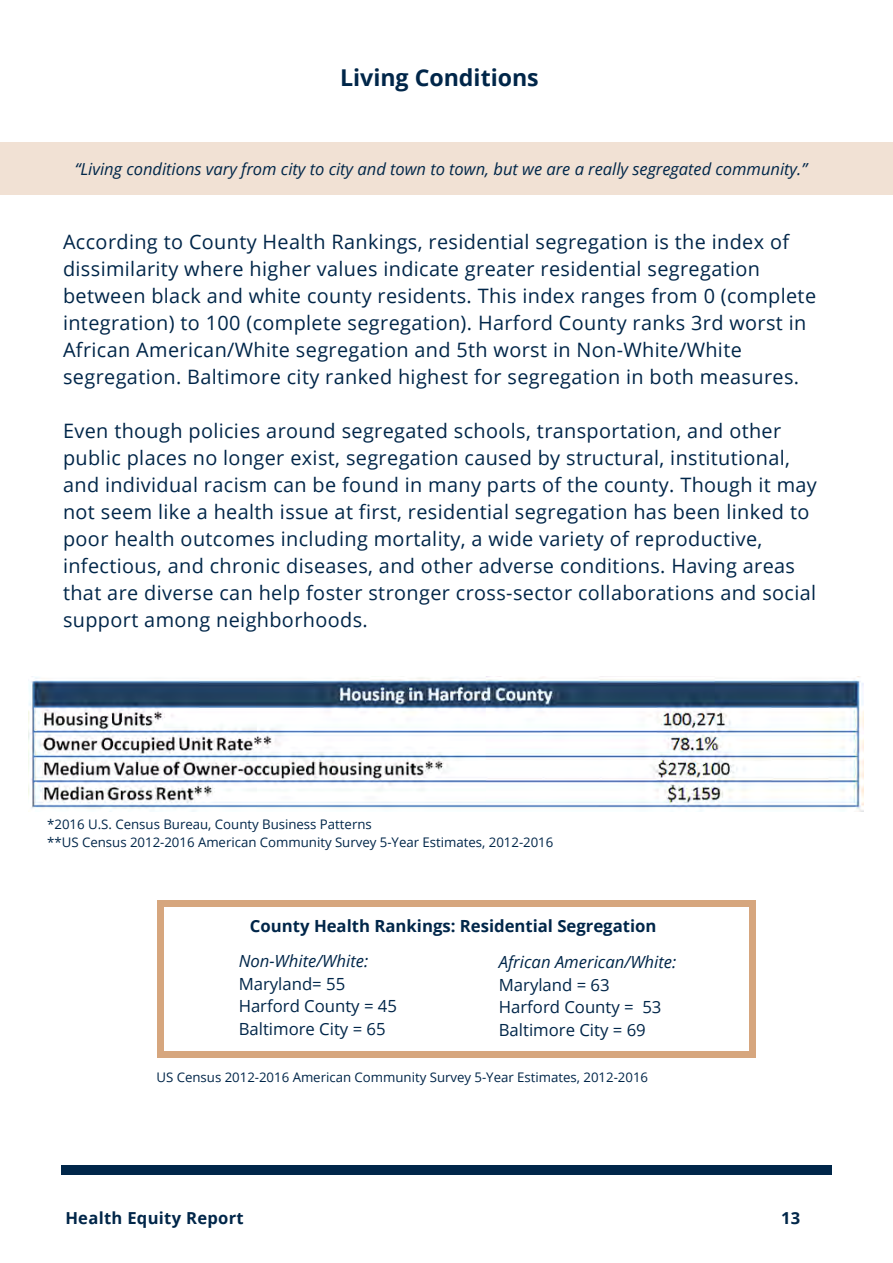
<style>
.page{position:relative;width:893px;height:1263px;background:#fff}
.page>*{position:absolute;margin:0;border:0;box-sizing:border-box;transform-origin:0 0}
.t1{font:700 23.25px "Open Sans";color:#002649}
.t2{font:19.8px/27px "Open Sans";letter-spacing:.02em;color:#002649}
.t3{font:16.8px/22.5px "Open Sans";color:#002649}
.t4{font:700 16.8px "Open Sans";color:#002649}
.t5{font:italic 16.8px "Open Sans";color:#002649}
.t6{font:italic 16.5px "Open Sans";color:#002649}
.t7{font:700 16.5px "Open Sans";letter-spacing:.02em;color:#002649}
.t8{font:13.2px "Open Sans";color:#002649}
</style>
<div class="page">
<div style="left:61px;top:1165px;width:771px;height:9px;background:#002649"></div>
<img style="left:28px;top:677px;width:836px;height:135px">
<svg style="left:749px;top:1052px;width:6px;height:6px"></svg>
<div style="left:157px;top:906px;width:6px;height:146px;background:#d6a67e"></div>
<svg style="left:157px;top:1052px;width:6px;height:6px"></svg>
<div style="left:749px;top:906px;width:6px;height:146px;background:#d6a67e"></div>
<div style="left:163px;top:1052px;width:586px;height:6px;background:#d6a67e"></div>
<svg style="left:749px;top:900px;width:6px;height:6px"></svg>
<svg style="left:157px;top:900px;width:6px;height:6px"></svg>
<div style="left:163px;top:900px;width:586px;height:6px;background:#d6a67e"></div>
<div style="left:0;top:142px;width:893px;height:53px;background:#f1e1d4"></div>
<p class="t1" style="left:340px;top:61px;width:200px">Living Conditions</p>
<p class="t6" style="left:75px;top:157px;width:734px">“Living conditions vary from city to city and town to town, but we are a really segregated community.”</p>
<p class="t2" style="left:63px;top:228px;width:755px">According to County Health Rankings, residential segregation is the index of dissimilarity where higher values indicate greater residential segregation between black and white county residents. This index ranges from 0 (complete integration) to 100 (complete segregation). Harford County ranks 3rd worst in African American/White segregation and 5th worst in Non-White/White segregation. Baltimore city ranked highest for segregation in both measures.</p>
<p class="t2" style="left:63px;top:417px;width:755px">Even though policies around segregated schools, transportation, and other public places no longer exist, segregation caused by structural, institutional, and individual racism can be found in many parts of the county. Though it may not seem like a health issue at first, residential segregation has been linked to poor health outcomes including mortality, a wide variety of reproductive, infectious, and chronic diseases, and other adverse conditions. Having areas that are diverse can help foster stronger cross-sector collaborations and social support among neighborhoods.</p>
<p class="t8" style="left:47px;top:815px;width:326px">*2016 U.S. Census Bureau, County Business Patterns</p>
<p class="t8" style="left:47px;top:833px;width:508px">**US Census 2012-2016 American Community Survey 5-Year Estimates, 2012-2016</p>
<p class="t4" style="left:250px;top:914px;width:408px">County Health Rankings: Residential Segregation</p>
<p class="t5" style="left:239px;top:949px;width:131px">Non-White/White:</p>
<p class="t3" style="left:239px;top:972px;width:160px">Maryland= 55<br>Harford County = 45<br>Baltimore City = 65</p>
<p class="t5" style="left:499px;top:950px;width:179px">African American/White:</p>
<p class="t3" style="left:499px;top:973px;width:164px">Maryland = 63<br>Harford County = 53<br>Baltimore City = 69</p>
<p class="t8" style="left:157px;top:1068px;width:493px">US Census 2012-2016 American Community Survey 5-Year Estimates, 2012-2016</p>
<p class="t7" style="left:65px;top:1206px;width:180px">Health Equity Report</p>
<p class="t7" style="left:781px;top:1206px;width:21px">13</p>
</div>
